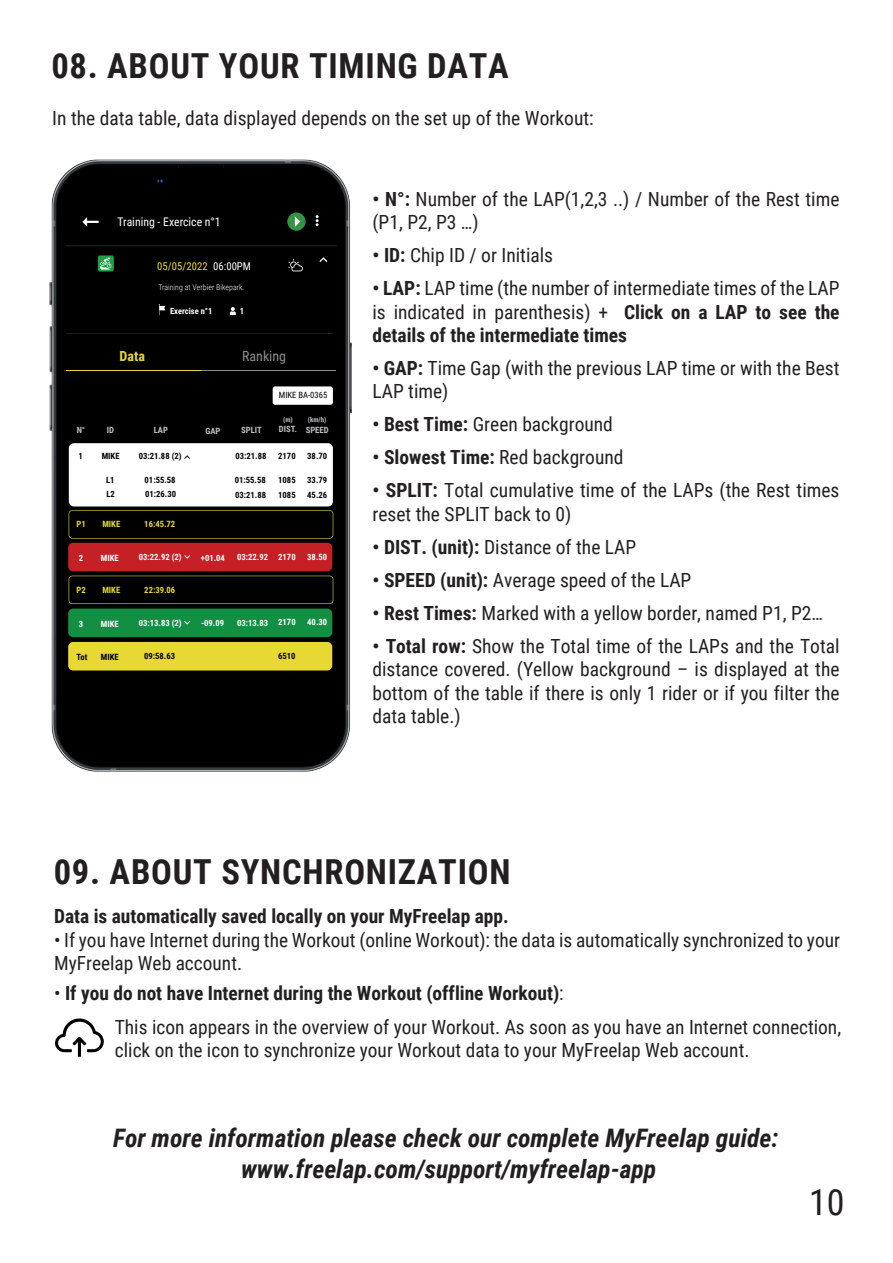
<style>
.page{position:relative;width:893px;height:1263px;background:#fff}
.page>*{position:absolute;margin:0;border:0;box-sizing:border-box;transform-origin:0 0}
.t1{font:36px "Roboto Condensed";color:#221f20}
.t2{font:700 34.5px "Roboto Condensed";letter-spacing:.02em;color:#231f20}
.t3{font:italic 700 25.5px/30.6px "Roboto Condensed";color:#231f20;text-align:center}
.t4{font:19.5px/23.4px "Roboto Condensed";color:#232021}
.t5{font:700 19.5px "Roboto Condensed";color:#232021}
.t6{font:13.95px "Roboto Condensed";color:#8b8e8f}
.t7{font:700 13.95px "Roboto Condensed";color:#e8d834}
.t8{font:11.85px "Roboto Condensed";color:#fff}
.t9{font:10.8px "Roboto Condensed";color:#ecde30}
.t10{font:8.7px "Roboto Condensed";color:#000001}
.t11{font:700 8.55px/14.2px "Roboto Condensed";color:#000001}
.t12{font:700 8.55px "Roboto Condensed";color:#fff}
.t13{font:700 8.55px "Roboto Condensed";color:#e8d834}
.t14{font:700 8.55px "Roboto Condensed";color:#bec0c1}
.t15{font:300 7.95px "Roboto Condensed";color:#fff}
.t16{font:700 6.9px "Roboto Condensed";color:#bec0c1}
.s1{color:#fff}
.s2{font-weight:700}
.s3{font-weight:400}
</style>
<div class="page">
<svg style="left:55px;top:1018px;width:49px;height:39px"></svg>
<img style="left:49px;top:159px;width:303px;height:613px">
<div style="left:66px;top:195px;width:270px;height:506px;background:#000001;border-radius:24px"></div>
<div style="left:69px;top:443px;width:264px;height:63px;background:#fff;border-radius:5px"></div>
<div style="left:68px;top:543px;width:264px;height:28px;background:#c52026;border-radius:5px"></div>
<hr style="left:201px;top:370px;width:135px;height:1px;background:#8b8e8f">
<hr style="left:66px;top:370px;width:135px;height:1px;background:#e8d834">
<svg style="left:69px;top:510px;width:264px;height:29px"></svg>
<svg style="left:69px;top:576px;width:264px;height:28px"></svg>
<svg style="left:184px;top:455px;width:6px;height:4px"></svg>
<svg style="left:184px;top:555px;width:6px;height:4px"></svg>
<svg style="left:82px;top:217px;width:17px;height:10px"></svg>
<svg style="left:316px;top:215px;width:3px;height:11px"></svg>
<svg style="left:288px;top:259px;width:15px;height:12px"></svg>
<svg style="left:287px;top:212px;width:19px;height:19px"></svg>
<svg style="left:295px;top:216px;width:5px;height:11px"></svg>
<hr style="left:66px;top:246px;width:271px;height:1px;background:#171b1e">
<hr style="left:66px;top:333px;width:267px;height:1px;background:#171b1e">
<div style="left:273px;top:386px;width:60px;height:19px;background:#fff;border-radius:2px"></div>
<svg style="left:230px;top:307px;width:6px;height:8px"></svg>
<svg style="left:159px;top:304px;width:6px;height:11px"></svg>
<svg style="left:319px;top:257px;width:8px;height:5px"></svg>
<svg style="left:98px;top:255px;width:16px;height:16px"></svg>
<div style="left:68px;top:609px;width:264px;height:28px;background:#138f44;border-radius:5px"></div>
<svg style="left:184px;top:621px;width:6px;height:4px"></svg>
<div style="left:68px;top:642px;width:264px;height:28px;background:#e8d834;border-radius:5px"></div>
<h2 class="t2" style="left:51px;top:42px;width:459px">08. ABOUT YOUR TIMING DATA</h2>
<p class="t4" style="left:52px;top:106px;width:543px">In the data table, data displayed depends on the set up of the Workout:</p>
<p class="t8" style="left:118px;top:213px;width:105px">Training - Exercice n°1</p>
<p class="t9" style="left:157px;top:259px;width:95px">05/05/2022 <span class="s1">06:00PM</span></p>
<p class="t15" style="left:158px;top:282px;width:88px">Training at Verbier Bikepark.</p>
<p class="t12" style="left:170px;top:305px;width:44px">Exercise n°1</p>
<p class="t12" style="left:240px;top:305px;width:6px">1</p>
<p class="t7" style="left:120px;top:347px;width:27px">Data</p>
<p class="t6" style="left:242px;top:347px;width:45px">Ranking</p>
<p class="t14" style="left:77px;top:424px;width:10px">N°</p>
<p class="t11" style="left:78px;top:449px;width:6px">1</p>
<p class="t11" style="left:102px;top:449px;width:19px">MIKE</p>
<p class="t11" style="left:106px;top:472px;width:10px">L1<br>L2</p>
<p class="t14" style="left:107px;top:424px;width:9px">ID</p>
<p class="t14" style="left:154px;top:424px;width:16px">LAP</p>
<p class="t14" style="left:205px;top:424px;width:17px">GAP</p>
<p class="t14" style="left:241px;top:424px;width:22px">SPLIT</p>
<p class="t11" style="left:139px;top:449px;width:44px">03:21.88 (2)</p>
<p class="t11" style="left:145px;top:472px;width:32px">01:55.58</p>
<p class="t11" style="left:235px;top:472px;width:32px">01:55.58</p>
<p class="t11" style="left:145px;top:487px;width:32px">01:26.30</p>
<p class="t11" style="left:235px;top:487px;width:32px">03:21.88</p>
<p class="t11" style="left:235px;top:449px;width:32px">03:21.88</p>
<p class="t13" style="left:77px;top:518px;width:11px">P1</p>
<p class="t13" style="left:102px;top:518px;width:19px">MIKE</p>
<p class="t13" style="left:144px;top:518px;width:32px">16:45.72</p>
<p class="t12" style="left:79px;top:552px;width:6px">2</p>
<p class="t12" style="left:101px;top:552px;width:19px">MIKE</p>
<p class="t12" style="left:139px;top:551px;width:44px">03:22.92 (2)</p>
<p class="t12" style="left:237px;top:551px;width:32px">03:22.92</p>
<p class="t12" style="left:201px;top:551px;width:26px">+01.04</p>
<p class="t13" style="left:77px;top:584px;width:11px">P2</p>
<p class="t13" style="left:102px;top:584px;width:19px">MIKE</p>
<p class="t13" style="left:144px;top:584px;width:32px">22:39.06</p>
<p class="t10" style="left:279px;top:389px;width:50px">MIKE BA-0365</p>
<p class="t16" style="left:283px;top:414px;width:11px">(m)</p>
<p class="t14" style="left:279px;top:423px;width:19px">DIST.</p>
<p class="t11" style="left:278px;top:449px;width:19px">2170</p>
<p class="t11" style="left:278px;top:473px;width:19px">1085<br>1085</p>
<p class="t16" style="left:308px;top:415px;width:20px">(km/h)</p>
<p class="t14" style="left:306px;top:424px;width:24px">SPEED</p>
<p class="t11" style="left:307px;top:449px;width:21px">38.70</p>
<p class="t11" style="left:307px;top:473px;width:21px">33.79<br>45.26</p>
<p class="t12" style="left:278px;top:551px;width:19px">2170</p>
<p class="t12" style="left:307px;top:551px;width:21px">38.50</p>
<p class="t12" style="left:79px;top:618px;width:6px">3</p>
<p class="t12" style="left:101px;top:618px;width:19px">MIKE</p>
<p class="t12" style="left:139px;top:617px;width:44px">03:13.83 (2)</p>
<p class="t12" style="left:201px;top:617px;width:25px">-09.09</p>
<p class="t12" style="left:237px;top:617px;width:60px">03:13.83 2170</p>
<p class="t12" style="left:307px;top:616px;width:21px">40.30</p>
<p class="t11" style="left:77px;top:650px;width:12px">Tot</p>
<p class="t11" style="left:101px;top:650px;width:19px">MIKE</p>
<p class="t11" style="left:144px;top:649px;width:32px">09:58.63</p>
<p class="t11" style="left:278px;top:648px;width:19px">6510</p>
<p class="t4" style="left:372px;top:186px;width:469px"><span class="s2">• N°:</span> Number of the LAP(1,2,3 ..) / Number of the Rest time (P1, P2, P3 …)</p>
<p class="t4" style="left:372px;top:243px;width:182px"><span class="s2">• ID:</span> Chip ID / or Initials</p>
<p class="t4" style="left:372px;top:276px;width:469px;text-align:justify"><span class="s2">• LAP:</span> LAP time (the number of intermediate times of the LAP is indicated in parenthesis) + <span class="s2">Click on a LAP to see the details of the intermediate times</span></p>
<p class="t4" style="left:372px;top:356px;width:468px"><span class="s2">• GAP:</span> Time Gap (with the previous LAP time or with the Best<br>LAP time)</p>
<p class="t4" style="left:372px;top:412px;width:242px"><span class="s2">• Best Time:</span> Green background</p>
<p class="t5" style="left:372px;top:444px;width:253px">• Slowest Time: <span class="s3">Red background</span></p>
<p class="t4" style="left:372px;top:478px;width:468px"><span class="s2">• SPLIT:</span> Total cumulative time of the LAPs (the Rest times reset the SPLIT back to 0)</p>
<p class="t4" style="left:372px;top:534px;width:265px"><span class="s2">• DIST. (unit):</span> Distance of the LAP</p>
<p class="t4" style="left:372px;top:567px;width:320px"><span class="s2">• SPEED (unit):</span> Average speed of the LAP</p>
<p class="t4" style="left:372px;top:600px;width:452px"><span class="s2">• Rest Times:</span> Marked with a yellow border, named P1, P2…</p>
<p class="t4" style="left:372px;top:633px;width:469px;text-align:justify"><span class="s2">• Total row:</span> Show the Total time of the LAPs and the Total distance covered. (Yellow background – is displayed at the bottom of the table if there is only 1 rider or if you filter the data table.)</p>
<h2 class="t2" style="left:54px;top:847px;width:458px">09. ABOUT SYNCHRONIZATION</h2>
<p class="t5" style="left:54px;top:902px;width:456px">Data is automatically saved locally on your MyFreelap app.</p>
<p class="t4" style="left:54px;top:927px;width:787px">• If you have Internet during the Workout (online Workout): the data is automatically synchronized to your<br>MyFreelap Web account.</p>
<p class="t5" style="left:54px;top:979px;width:511px"><span class="s3">•</span> If you do not have Internet during the Workout (offline Workout)<span class="s3">:</span></p>
<p class="t4" style="left:115px;top:1014px;width:728px">This icon appears in the overview of your Workout. As soon as you have an Internet connection, click on the icon to synchronize your Workout data to your MyFreelap Web account.</p>
<h3 class="t3" style="left:113px;top:1121px;width:667px">For more information please check our complete MyFreelap guide: www.freelap.com/support/myfreelap-app</h3>
<h1 class="t1" style="left:809px;top:1177px;width:37px">10</h1>
</div>
